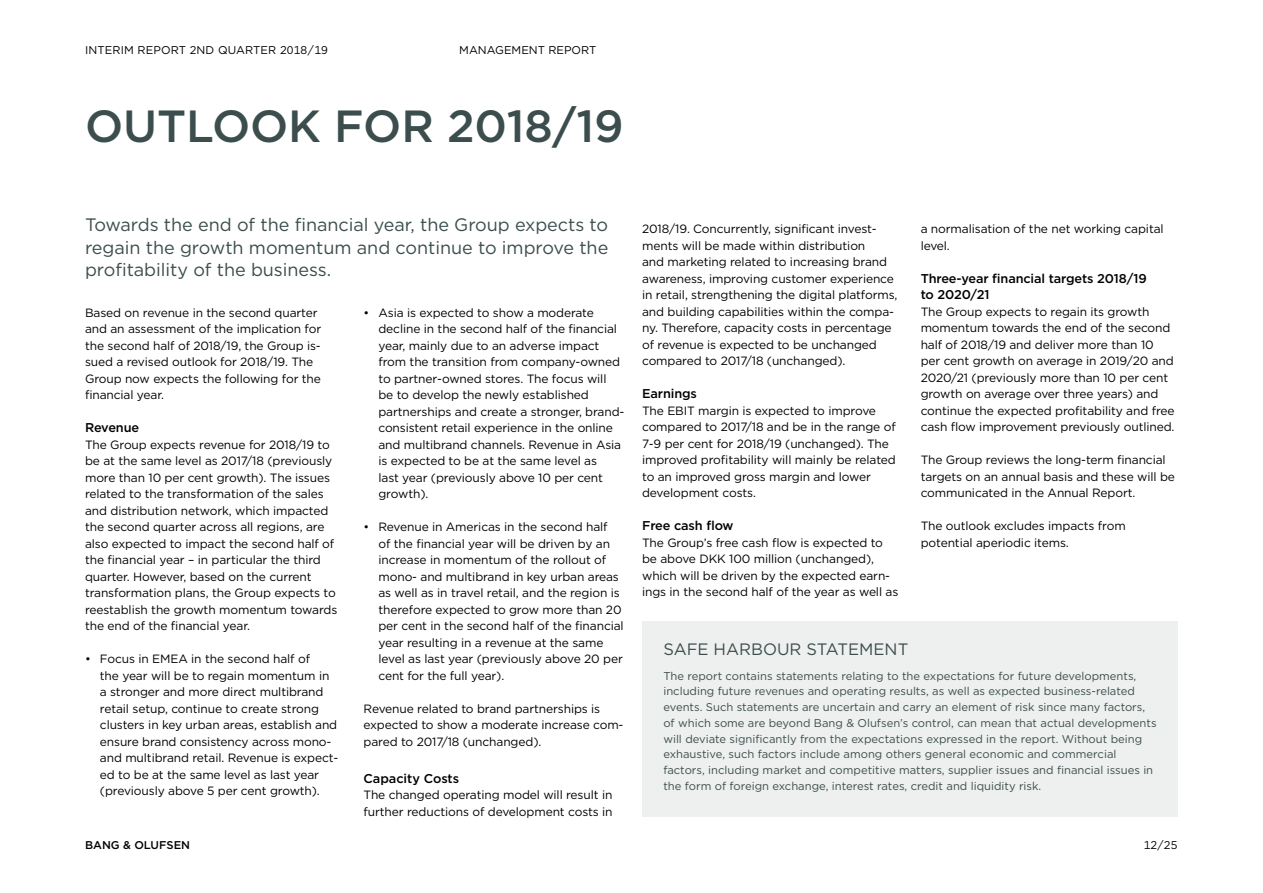
<style>
.page{position:relative;width:1263px;height:893px;background:#fff}
.page>*{position:absolute;margin:0;border:0;box-sizing:border-box;transform-origin:0 0}
.t1{font:500 45px "Gotham";letter-spacing:-.005em;color:#3c4d4d}
.t2{font:18px/22.5px "Gotham";letter-spacing:-.005em;color:#3c4d4d;text-align:justify}
.t3{font:16.5px "Gotham";color:#3c4d4d}
.t4{font:500 12.75px/16.5px "Gotham";letter-spacing:-.01em;color:#000}
.t5{font:12px/16.5px "Gotham";letter-spacing:-.01em;color:#000}
.t6{font:11.25px/15.8px "Gotham";color:#3c4d4d}
.t7{font:11.25px "Gotham";letter-spacing:.01em;color:#000}
.t8{font:500 11.25px "Gotham";color:#000}
</style>
<div class="page">
<div style="left:642px;top:621px;width:536px;height:195px;background:#edf0ee"></div>
<p class="t7" style="left:85px;top:42px;width:244px">INTERIM REPORT 2ND QUARTER 2018/19</p>
<p class="t7" style="left:459px;top:42px;width:139px">MANAGEMENT REPORT</p>
<h1 class="t1" style="left:85px;top:96px;width:540px">OUTLOOK FOR 2018/19</h1>
<h2 class="t2" style="left:85px;top:213px;width:525px">Towards the end of the financial year, the Group expects to regain the growth momentum and continue to improve the profitability of the business.</h2>
<p class="t5" style="left:642px;top:221px;width:257px">2018/19. Concurrently, significant invest&shy;ments will be made within distribution<br>and marketing related to increasing brand awareness, improving customer experience in retail, strengthening the digital platforms, and building capabilities within the compa&shy;ny. Therefore, capacity costs in percentage of revenue is expected to be unchanged compared to 2017/18 (unchanged).</p>
<p class="t4" style="left:642px;top:385px;width:56px">Earnings</p>
<p class="t5" style="left:642px;top:402px;width:255px">The EBIT margin is expected to improve compared to 2017/18 and be in the range of 7-9 per cent for 2018/19 (unchanged). The improved profitability will mainly be related to an improved gross margin and lower development costs.</p>
<p class="t4" style="left:642px;top:517px;width:93px">Free cash flow</p>
<p class="t5" style="left:642px;top:534px;width:258px">The Group’s free cash flow is expected to be above DKK 100 million (unchanged), which will be driven by the expected earn&shy;ings in the second half of the year as well as</p>
<p class="t5" style="left:921px;top:221px;width:245px">a normalisation of the net working capital level.</p>
<p class="t4" style="left:921px;top:270px;width:228px">Three-year financial targets 2018/19 to 2020/21</p>
<p class="t5" style="left:921px;top:303px;width:255px">The Group expects to regain its growth momentum towards the end of the second half of 2018/19 and deliver more than 10 per cent growth on average in 2019/20 and 2020/21 (previously more than 10 per cent growth on average over three years) and continue the expected profitability and free cash flow improvement previously outlined.</p>
<p class="t5" style="left:921px;top:452px;width:256px">The Group reviews the long-term financial targets on an annual basis and these will be communicated in the Annual Report.</p>
<p class="t5" style="left:921px;top:518px;width:207px">The outlook excludes impacts from potential aperiodic items.</p>
<p class="t5" style="left:85px;top:304px;width:238px">Based on revenue in the second quarter and an assessment of the implication for the second half of 2018/19, the Group is&shy;sued a revised outlook for 2018/19. The Group now expects the following for the financial year.</p>
<p class="t4" style="left:85px;top:419px;width:56px">Revenue</p>
<p class="t5" style="left:85px;top:436px;width:254px">The Group expects revenue for 2018/19 to be at the same level as 2017/18 (previously more than 10 per cent growth). The issues related to the transformation of the sales and distribution network, which impacted the second quarter across all regions, are also expected to impact the second half of the financial year – in particular the third quarter. However, based on the current transformation plans, the Group expects to reestablish the growth momentum towards the end of the financial year.</p>
<p class="t5" style="left:100px;top:650px;width:240px;text-indent:-15px">• Focus in EMEA in the second half of<br>the year will be to regain momentum in a stronger and more direct multibrand retail setup, continue to create strong clusters in key urban areas, establish and ensure brand consistency across mono&shy;and multibrand retail. Revenue is expect&shy;ed to be at the same level as last year (previously above 5 per cent growth).</p>
<p class="t5" style="left:378px;top:304px;width:247px;text-indent:-15px">• Asia is expected to show a moderate decline in the second half of the financial year, mainly due to an adverse impact from the transition from company-owned to partner-owned stores. The focus will be to develop the newly established partnerships and create a stronger, brand&shy;consistent retail experience in the online and multibrand channels. Revenue in Asia is expected to be at the same level as<br>last year (previously above 10 per cent growth).</p>
<p class="t5" style="left:378px;top:518px;width:247px;text-indent:-15px">• Revenue in Americas in the second half<br>of the financial year will be driven by an increase in momentum of the rollout of mono- and multibrand in key urban areas as well as in travel retail, and the region is therefore expected to grow more than 20 per cent in the second half of the financial year resulting in a revenue at the same level as last year (previously above 20 per cent for the full year).</p>
<p class="t5" style="left:364px;top:700px;width:261px">Revenue related to brand partnerships is expected to show a moderate increase com&shy;pared to 2017/18 (unchanged).</p>
<p class="t4" style="left:364px;top:770px;width:97px">Capacity Costs</p>
<p class="t5" style="left:364px;top:787px;width:250px">The changed operating model will result in further reductions of development costs in</p>
<h3 class="t3" style="left:663px;top:639px;width:246px">SAFE HARBOUR STATEMENT</h3>
<p class="t6" style="left:663px;top:667px;width:495px">The report contains statements relating to the expectations for future developments, including future revenues and operating results, as well as expected business-related events. Such statements are uncertain and carry an element of risk since many factors, of which some are beyond Bang &amp; Olufsen’s control, can mean that actual developments will deviate significantly from the expectations expressed in the report. Without being exhaustive, such factors include among others general economic and commercial factors, including market and competitive matters, supplier issues and financial issues in the form of foreign exchange, interest rates, credit and liquidity risk.</p>
<p class="t8" style="left:85px;top:838px;width:107px">BANG &amp; OLUFSEN</p>
<p class="t7" style="left:1144px;top:838px;width:35px">12/25</p>
</div>
